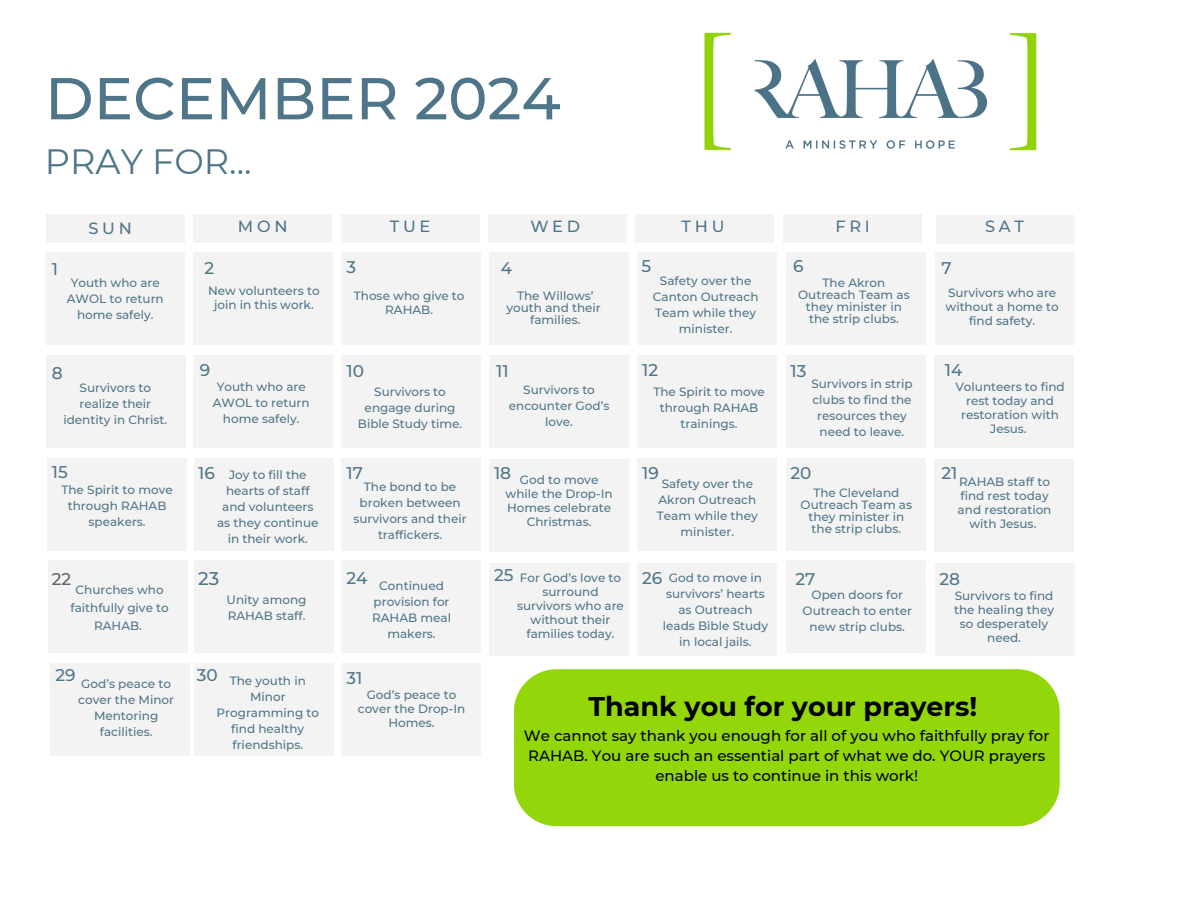
<style>
.page{position:relative;width:1188px;height:918px;background:#fff}
.page>*{position:absolute;margin:0;border:0;box-sizing:border-box;transform-origin:0 0}
.t1{font:500 58.95px "Montserrat";color:#4f7588}
.t2{font:35.1px "Montserrat";color:#4f7588}
.t3{font:700 27px "Montserrat";color:#000}
.t4{font:500 18.3px "Montserrat";color:#4f7588}
.t5{font:500 16.95px "Montserrat";color:#4f7588}
.t6{font:500 16.95px "Montserrat";color:#5b6770}
.t7{font:500 16.2px "Montserrat";letter-spacing:.235em;color:#4f7588}
.t8{font:500 15px/20.2px "Montserrat";color:#000;text-align:center}
.t9{font:500 12px/16px "Montserrat";color:#4f7588;text-align:center}
</style>
<div class="page">
<img style="left:704px;top:32px;width:333px;height:119px">
<div style="left:514px;top:669px;width:546px;height:157px;background:#93d60a"></div>
<div style="left:45px;top:253px;width:139px;height:92px;background:#f4f3f3"></div>
<div style="left:46px;top:214px;width:138px;height:29px;background:#f4f3f3"></div>
<div style="left:193px;top:214px;width:139px;height:29px;background:#f4f3f3"></div>
<div style="left:341px;top:214px;width:138px;height:29px;background:#f4f3f3"></div>
<div style="left:783px;top:214px;width:139px;height:29px;background:#f4f3f3"></div>
<div style="left:488px;top:214px;width:139px;height:29px;background:#f4f3f3"></div>
<div style="left:636px;top:214px;width:138px;height:29px;background:#f4f3f3"></div>
<div style="left:936px;top:216px;width:138px;height:28px;background:#f4f3f3"></div>
<div style="left:46px;top:355px;width:139px;height:93px;background:#f4f3f3"></div>
<div style="left:48px;top:458px;width:139px;height:92px;background:#f4f3f3"></div>
<div style="left:49px;top:561px;width:139px;height:92px;background:#f4f3f3"></div>
<div style="left:50px;top:663px;width:139px;height:93px;background:#f4f3f3"></div>
<div style="left:193px;top:253px;width:139px;height:92px;background:#f4f3f3"></div>
<div style="left:193px;top:355px;width:140px;height:93px;background:#f4f3f3"></div>
<div style="left:194px;top:458px;width:139px;height:92px;background:#f4f3f3"></div>
<div style="left:194px;top:561px;width:139px;height:92px;background:#f4f3f3"></div>
<div style="left:194px;top:663px;width:139px;height:93px;background:#f4f3f3"></div>
<div style="left:341px;top:253px;width:139px;height:92px;background:#f4f3f3"></div>
<div style="left:341px;top:355px;width:139px;height:93px;background:#f4f3f3"></div>
<div style="left:341px;top:458px;width:139px;height:92px;background:#f4f3f3"></div>
<div style="left:341px;top:561px;width:139px;height:92px;background:#f4f3f3"></div>
<div style="left:341px;top:663px;width:139px;height:93px;background:#f4f3f3"></div>
<div style="left:490px;top:253px;width:139px;height:92px;background:#f4f3f3"></div>
<div style="left:490px;top:355px;width:139px;height:93px;background:#f4f3f3"></div>
<div style="left:638px;top:253px;width:139px;height:92px;background:#f4f3f3"></div>
<div style="left:786px;top:253px;width:139px;height:92px;background:#f4f3f3"></div>
<div style="left:935px;top:253px;width:139px;height:92px;background:#f4f3f3"></div>
<div style="left:490px;top:459px;width:139px;height:93px;background:#f4f3f3"></div>
<div style="left:490px;top:563px;width:139px;height:92px;background:#f4f3f3"></div>
<div style="left:638px;top:355px;width:139px;height:93px;background:#f4f3f3"></div>
<div style="left:786px;top:355px;width:139px;height:93px;background:#f4f3f3"></div>
<div style="left:934px;top:355px;width:139px;height:93px;background:#f4f3f3"></div>
<div style="left:638px;top:458px;width:139px;height:92px;background:#f4f3f3"></div>
<div style="left:786px;top:458px;width:139px;height:92px;background:#f4f3f3"></div>
<div style="left:934px;top:459px;width:139px;height:93px;background:#f4f3f3"></div>
<div style="left:638px;top:563px;width:139px;height:92px;background:#f4f3f3"></div>
<div style="left:787px;top:561px;width:139px;height:92px;background:#f4f3f3"></div>
<div style="left:936px;top:563px;width:139px;height:92px;background:#f4f3f3"></div>
<p class="t1" style="left:45px;top:62px;width:517px">DECEMBER 2024</p>
<h1 class="t2" style="left:45px;top:140px;width:208px">PRAY FOR...</h1>
<p class="t7" style="left:88px;top:218px;width:45px">SUN</p>
<p class="t7" style="left:238px;top:217px;width:51px">MON</p>
<p class="t7" style="left:390px;top:217px;width:42px">TUE</p>
<p class="t7" style="left:530px;top:216px;width:51px">WED</p>
<p class="t7" style="left:682px;top:216px;width:44px">THU</p>
<p class="t7" style="left:835px;top:216px;width:36px">FRI</p>
<p class="t7" style="left:985px;top:217px;width:40px">SAT</p>
<p class="t5" style="left:52px;top:258px;width:8px">1</p>
<p class="t5" style="left:205px;top:257px;width:11px">2</p>
<h3 class="t5" style="left:347px;top:257px;width:11px">3</h3>
<p class="t5" style="left:501px;top:257px;width:13px">4</p>
<p class="t5" style="left:642px;top:255px;width:11px">5</p>
<p class="t5" style="left:793px;top:256px;width:12px">6</p>
<p class="t5" style="left:941px;top:257px;width:12px">7</p>
<p class="t9" style="left:653px;top:272px;width:107px">Safety over the<br>Canton Outreach<br>Team while they minister.</p>
<p class="t9" style="left:798px;top:276px;width:113px;line-height:12px">The Akron<br>Outreach Team as they minister in the strip clubs.</p>
<p class="t9" style="left:67px;top:275px;width:98px">Youth who are<br>AWOL to return home safely.</p>
<p class="t9" style="left:208px;top:284px;width:113px;line-height:14px">New volunteers to join in this work.</p>
<p class="t9" style="left:946px;top:285px;width:115px;line-height:14px">Survivors who are without a home to find safety.</p>
<p class="t9" style="left:354px;top:289px;width:112px;line-height:14px">Those who give to<br>RAHAB.</p>
<p class="t9" style="left:507px;top:290px;width:96px;line-height:12px">The Willows’ youth and their</p>
<p class="t9" style="left:530px;top:312px;width:52px">families.</p>
<p class="t5" style="left:52px;top:362px;width:12px">8</p>
<p class="t5" style="left:200px;top:360px;width:12px">9</p>
<p class="t5" style="left:347px;top:360px;width:19px">10</p>
<p class="t5" style="left:496px;top:361px;width:14px">11</p>
<p class="t5" style="left:642px;top:360px;width:17px">12</p>
<p class="t5" style="left:791px;top:361px;width:17px">13</p>
<p class="t5" style="left:945px;top:360px;width:19px">14</p>
<p class="t9" style="left:811px;top:375px;width:103px">Survivors in strip clubs to find the resources they need to leave.</p>
<p class="t9" style="left:955px;top:379px;width:111px;line-height:14px">Volunteers to find rest today and restoration with<br>Jesus.</p>
<p class="t9" style="left:213px;top:378px;width:98px">Youth who are<br>AWOL to return home safely.</p>
<p class="t9" style="left:63px;top:380px;width:105px">Survivors to realize their identity in Christ.</p>
<p class="t9" style="left:509px;top:382px;width:102px">Survivors to encounter God’s love.</p>
<p class="t9" style="left:653px;top:383px;width:113px">The Spirit to move through RAHAB trainings.</p>
<h4 class="t9" style="left:358px;top:384px;width:106px">Survivors to engage during<br>Bible Study time.</h4>
<h3 class="t5" style="left:52px;top:461px;width:17px">15</h3>
<p class="t5" style="left:198px;top:463px;width:18px">16</p>
<p class="t5" style="left:347px;top:463px;width:18px">17</p>
<p class="t5" style="left:494px;top:463px;width:19px">18</p>
<p class="t5" style="left:642px;top:463px;width:18px">19</p>
<p class="t5" style="left:791px;top:463px;width:22px">20</p>
<p class="t5" style="left:941px;top:463px;width:17px">21</p>
<p class="t9" style="left:217px;top:467px;width:103px">Joy to fill the hearts of staff and volunteers as they continue in their work.</p>
<p class="t9" style="left:506px;top:473px;width:109px;line-height:14px">God to move while the Drop-In<br>Homes celebrate<br>Christmas.</p>
<p class="t9" style="left:657px;top:476px;width:102px">Safety over the<br>Akron Outreach<br>Team while they minister.</p>
<p class="t9" style="left:801px;top:487px;width:113px;line-height:12px">The Cleveland<br>Outreach Team as they minister in the strip clubs.</p>
<p class="t9" style="left:958px;top:475px;width:95px;line-height:14px">RAHAB staff to find rest today and restoration with Jesus.</p>
<p class="t9" style="left:663px;top:570px;width:107px">God to move in survivors’ hearts as Outreach leads Bible Study in local jails.</p>
<p class="t9" style="left:354px;top:479px;width:115px">The bond to be broken between survivors and their traffickers.</p>
<p class="t9" style="left:61px;top:481px;width:113px">The Spirit to move through RAHAB speakers.</p>
<p class="t6" style="left:52px;top:568px;width:21px">22</p>
<p class="t4" style="left:198px;top:567px;width:23px">23</p>
<p class="t5" style="left:347px;top:567px;width:23px">24</p>
<p class="t5" style="left:494px;top:565px;width:21px">25</p>
<h3 class="t5" style="left:642px;top:567px;width:22px">26</h3>
<h3 class="t5" style="left:795px;top:568px;width:21px">27</h3>
<h3 class="t5" style="left:940px;top:568px;width:22px">28</h3>
<p class="t9" style="left:517px;top:571px;width:108px;line-height:14px">For God’s love to surround survivors who are without their families today.</p>
<p class="t9" style="left:372px;top:578px;width:80px">Continued provision for<br>RAHAB meal makers.</p>
<p class="t9" style="left:70px;top:581px;width:100px;line-height:18px">Churches who faithfully give to<br>RAHAB.</p>
<p class="t9" style="left:227px;top:592px;width:81px;text-align:left">Unity among<br>RAHAB staff.</p>
<p class="t9" style="left:803px;top:586px;width:111px">Open doors for<br>Outreach to enter new strip clubs.</p>
<p class="t9" style="left:954px;top:589px;width:101px;line-height:14px">Survivors to find the healing they so desperately need.</p>
<h3 class="t5" style="left:56px;top:664px;width:22px">29</h3>
<p class="t5" style="left:197px;top:664px;width:22px">30</p>
<p class="t5" style="left:347px;top:668px;width:17px">31</p>
<p class="t9" style="left:217px;top:673px;width:104px">The youth in<br>Minor<br>Programming to find healthy friendships.</p>
<p class="t9" style="left:78px;top:676px;width:97px">God’s peace to cover the Minor<br>Mentoring facilities.</p>
<p class="t9" style="left:358px;top:688px;width:109px;line-height:14px">God’s peace to cover the Drop-In<br>Homes.</p>
<h3 class="t3" style="left:589px;top:690px;width:390px">Thank you for your prayers!</h3>
<h3 class="t8" style="left:524px;top:725px;width:527px">We cannot say thank you enough for all of you who faithfully pray for<br>RAHAB. You are such an essential part of what we do. YOUR prayers enable us to continue in this work!</h3>
</div>
